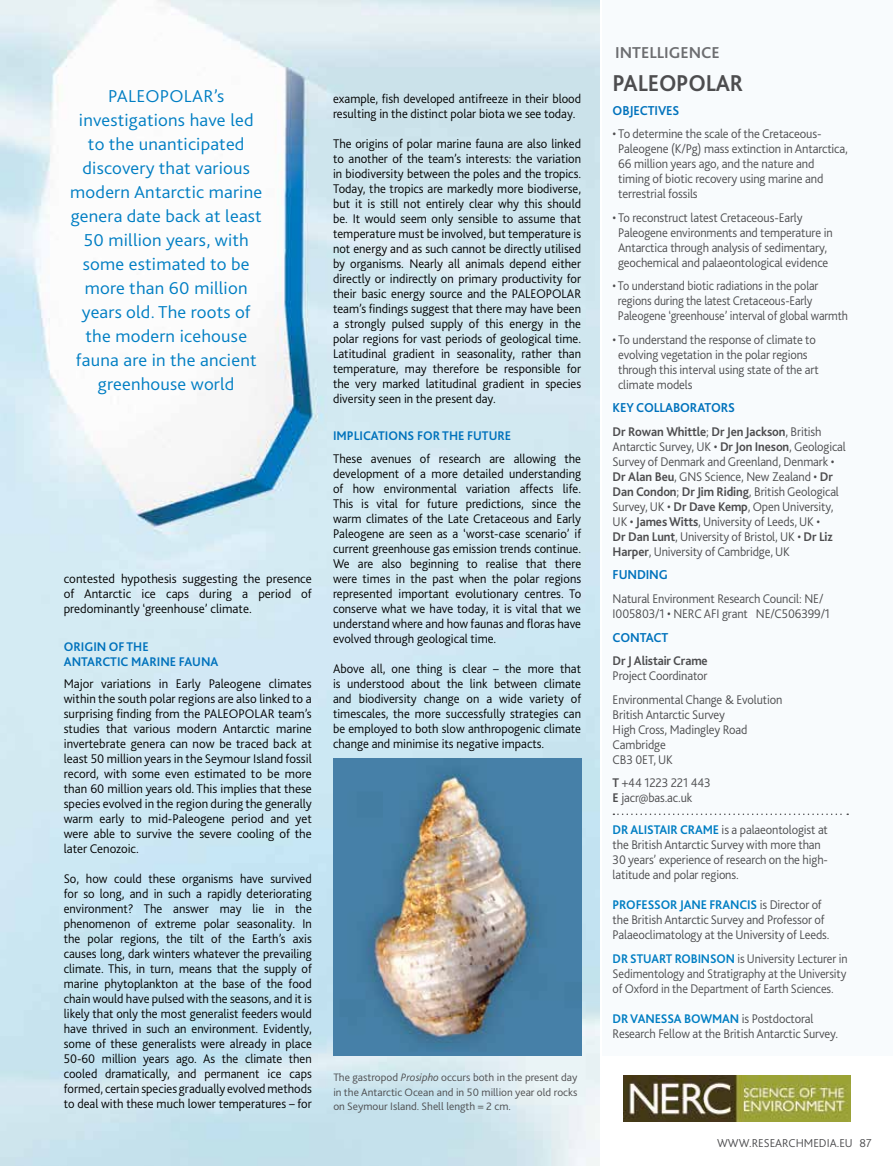
<style>
.page{position:relative;width:893px;height:1166px;background:#fff}
.page>*{position:absolute;margin:0;border:0;box-sizing:border-box;transform-origin:0 0}
.t1{font:700 24px "Bliss 2";letter-spacing:-.01em;color:#4d4d4f;scale:.95 1}
.t2{font:300 18px/24px "Bliss 2";letter-spacing:.01em;color:#007ec3;text-align:center;scale:1.05 1}
.t3{font:700 16.5px "Bliss 2";color:#6d6e71}
.t4{font:700 13.5px "Bliss 2";letter-spacing:-.01em;color:#0072bc;scale:.95 1}
.t5{font:300 13.2px/15px "Bliss 2";color:#000;text-align:justify;scale:.96 1}
.t6{font:300 13.2px/15px "Bliss 2";letter-spacing:-.01em;color:#4d4d4f;scale:.95 1}
.t7{font:300 13.2px/15px "Bliss 2";color:#000;text-align:justify}
.t8{font:300 13.2px/15px "Bliss 2";letter-spacing:-.01em;color:#4d4d4f;scale:.96 1}
.t9{font:300 13.2px/15px "Bliss 2";letter-spacing:-.01em;color:#4d4d4f;scale:.92 1}
.t10{font:300 13.2px/15px "Bliss 2";letter-spacing:-.01em;color:#4d4d4f;text-align:justify;scale:.93 1}
.t11{font:700 13.2px/15px "Bliss 2";color:#0072bc;scale:.96 1}
.t12{font:700 13.2px "Bliss 2";letter-spacing:-.01em;color:#4d4d4f;scale:.95 1}
.t13{font:300 12px "Bliss 2";color:#4d4d4f}
.t14{font:300 11.25px/14.2px "Bliss 2";color:#4d4d4f;text-align:justify}
.s1{font-style:italic}
.s2{font-weight:700}
.s3{font-weight:700;color:#007ec3}
</style>
<div class="page">
<img style="left:0;top:0;width:599px;height:1165px">
<div style="left:602px;top:0;width:291px;height:1055px;background:#f8fbfd"></div>
<img style="left:624px;top:1075px;width:227px;height:46px">
<svg style="left:613px;top:813px;width:235px;height:1px"></svg>
<img style="left:333px;top:758px;width:248px;height:297px">
<p class="t2" style="left:70px;top:83px;width:184px">PALEOPOLAR’s investigations have led to the unanticipated discovery that various modern Antarctic marine genera date back at least<br>50 million years, with some estimated to be more than 60 million years old. The roots of the modern icehouse fauna are in the ancient greenhouse world</p>
<p class="t7" style="left:64px;top:570px;width:250px">contested hypothesis suggesting the presence of Antarctic ice caps during a period of predominantly ‘greenhouse’ climate.</p>
<p class="t11" style="left:64px;top:638px;width:163px">ORIGIN OF THE<br>ANTARCTIC MARINE FAUNA</p>
<p class="t7" style="left:64px;top:675px;width:250px">Major variations in Early Paleogene climates within the south polar regions are also linked to a surprising finding from the PALEOPOLAR team’s studies that various modern Antarctic marine invertebrate genera can now be traced back at least 50 million years in the Seymour Island fossil record, with some even estimated to be more than 60 million years old. This implies that these species evolved in the region during the generally warm early to mid-Paleogene period and yet were able to survive the severe cooling of the later Cenozoic.</p>
<p class="t5" style="left:64px;top:870px;width:260px">So, how could these organisms have survived for so long, and in such a rapidly deteriorating environment? The answer may lie in the phenomenon of extreme polar seasonality. In the polar regions, the tilt of the Earth’s axis causes long, dark winters whatever the prevailing climate. This, in turn, means that the supply of marine phytoplankton at the base of the food chain would have pulsed with the seasons, and it is likely that only the most generalist feeders would have thrived in such an environment. Evidently, some of these generalists were already in place 50-60 million years ago. As the climate then cooled dramatically, and permanent ice caps formed, certain species gradually evolved methods to deal with these much lower temperatures – for</p>
<p class="t5" style="left:333px;top:90px;width:260px">example, fish developed antifreeze in their blood resulting in the distinct polar biota we see today.</p>
<p class="t5" style="left:333px;top:135px;width:260px">The origins of polar marine fauna are also linked to another of the team’s interests: the variation in biodiversity between the poles and the tropics.<br>Today, the tropics are markedly more biodiverse, but it is still not entirely clear why this should be. It would seem only sensible to assume that temperature must be involved, but temperature is not energy and as such cannot be directly utilised by organisms. Nearly all animals depend either directly or indirectly on primary productivity for their basic energy source and the PALEOPOLAR team’s findings suggest that there may have been a strongly pulsed supply of this energy in the polar regions for vast periods of geological time.<br>Latitudinal gradient in seasonality, rather than temperature, may therefore be responsible for the very marked latitudinal gradient in species diversity seen in the present day.</p>
<p class="t11" style="left:333px;top:428px;width:187px">IMPLICATIONS FOR THE FUTURE</p>
<p class="t5" style="left:333px;top:450px;width:260px">These avenues of research are allowing the development of a more detailed understanding of how environmental variation affects life.<br>This is vital for future predictions, since the warm climates of the Late Cretaceous and Early Paleogene are seen as a ‘worst-case scenario’ if current greenhouse gas emission trends continue.<br>We are also beginning to realise that there were times in the past when the polar regions represented important evolutionary centres. To conserve what we have today, it is vital that we understand where and how faunas and floras have evolved through geological time.</p>
<p class="t5" style="left:333px;top:660px;width:260px">Above all, one thing is clear – the more that is understood about the link between climate and biodiversity change on a wide variety of timescales, the more successfully strategies can be employed to both slow anthropogenic climate change and minimise its negative impacts.</p>
<p class="t14" style="left:333px;top:1069px;width:246px">The gastropod <span class="s1">Prosipho</span> occurs both in the present day in the Antarctic Ocean and in 50 million year old rocks on Seymour Island. Shell length = 2 cm.</p>
<p class="t3" style="left:615px;top:42px;width:106px">INTELLIGENCE</p>
<h1 class="t1" style="left:613px;top:68px;width:139px">PALEOPOLAR</h1>
<p class="t4" style="left:613px;top:102px;width:72px">OBJECTIVES</p>
<p class="t8" style="left:618px;top:126px;width:241px;text-indent:-6px">• To determine the scale of the Cretaceous-Paleogene (K/Pg) mass extinction in Antarctica, 66 million years ago, and the nature and timing of biotic recovery using marine and terrestrial fossils</p>
<p class="t6" style="left:618px;top:209px;width:227px;text-indent:-5px">• To reconstruct latest Cretaceous-Early Paleogene environments and temperature in Antarctica through analysis of sedimentary, geochemical and palaeontological evidence</p>
<p class="t9" style="left:618px;top:278px;width:252px;text-indent:-5px">• To understand biotic radiations in the polar regions during the latest Cretaceous-Early<br>Paleogene ‘greenhouse’ interval of global warmth</p>
<p class="t6" style="left:618px;top:331px;width:213px;text-indent:-5px">• To understand the response of climate to evolving vegetation in the polar regions through this interval using state of the art climate models</p>
<p class="t4" style="left:613px;top:399px;width:130px">KEY COLLABORATORS</p>
<p class="t6" style="left:613px;top:423px;width:247px"><span class="s2">Dr Rowan Whittle</span>; <span class="s2">Dr Jen Jackson</span>, British Antarctic Survey, UK • <span class="s2">Dr Jon Ineson</span>, Geological Survey of Denmark and Greenland, Denmark • <span class="s2">Dr Alan Beu</span>, GNS Science, New Zealand • <span class="s2">Dr Dan Condon</span>; <span class="s2">Dr Jim Riding</span>, British Geological Survey, UK • <span class="s2">Dr Dave Kemp</span>, Open University, UK • <span class="s2">James Witts</span>, University of Leeds, UK •<br><span class="s2">Dr Dan Lunt</span>, University of Bristol, UK • <span class="s2">Dr Liz Harper</span>, University of Cambridge, UK</p>
<p class="t4" style="left:613px;top:566px;width:60px">FUNDING</p>
<p class="t6" style="left:613px;top:590px;width:230px">Natural Environment Research Council: NE/<br>I005803/1 • NERC AFI grant NE/C506399/1</p>
<p class="t4" style="left:613px;top:628px;width:60px">CONTACT</p>
<p class="t12" style="left:613px;top:652px;width:102px">Dr J Alistair Crame</p>
<p class="t6" style="left:613px;top:663px;width:180px;line-height:23.5px">Project Coordinator<br>Environmental Change &amp; Evolution</p>
<p class="t6" style="left:613px;top:706px;width:143px">British Antarctic Survey<br>High Cross, Madingley Road<br>Cambridge<br>CB3 0ET, UK</p>
<p class="t6" style="left:613px;top:774px;width:105px"><span class="s2">T</span> +44 1223 221 443<br><span class="s2">E</span> jacr@bas.ac.uk</p>
<p class="t6" style="left:613px;top:821px;width:228px"><span class="s3">DR ALISTAIR CRAME</span> is a palaeontologist at the British Antarctic Survey with more than 30 years’ experience of research on the high&shy;latitude and polar regions.</p>
<p class="t6" style="left:613px;top:896px;width:230px"><span class="s3">PROFESSOR JANE FRANCIS</span> is Director of the British Antarctic Survey and Professor of<br>Palaeoclimatology at the University of Leeds.</p>
<p class="t10" style="left:613px;top:950px;width:254px"><span class="s3">DR STUART ROBINSON</span> is University Lecturer in Sedimentology and Stratigraphy at the University of Oxford in the Department of Earth Sciences.</p>
<p class="t6" style="left:613px;top:1010px;width:239px"><span class="s3">DR VANESSA BOWMAN</span> is Postdoctoral<br>Research Fellow at the British Antarctic Survey.</p>
<p class="t13" style="left:717px;top:1135px;width:156px">WWW.RESEARCHMEDIA.EU 87</p>
</div>
